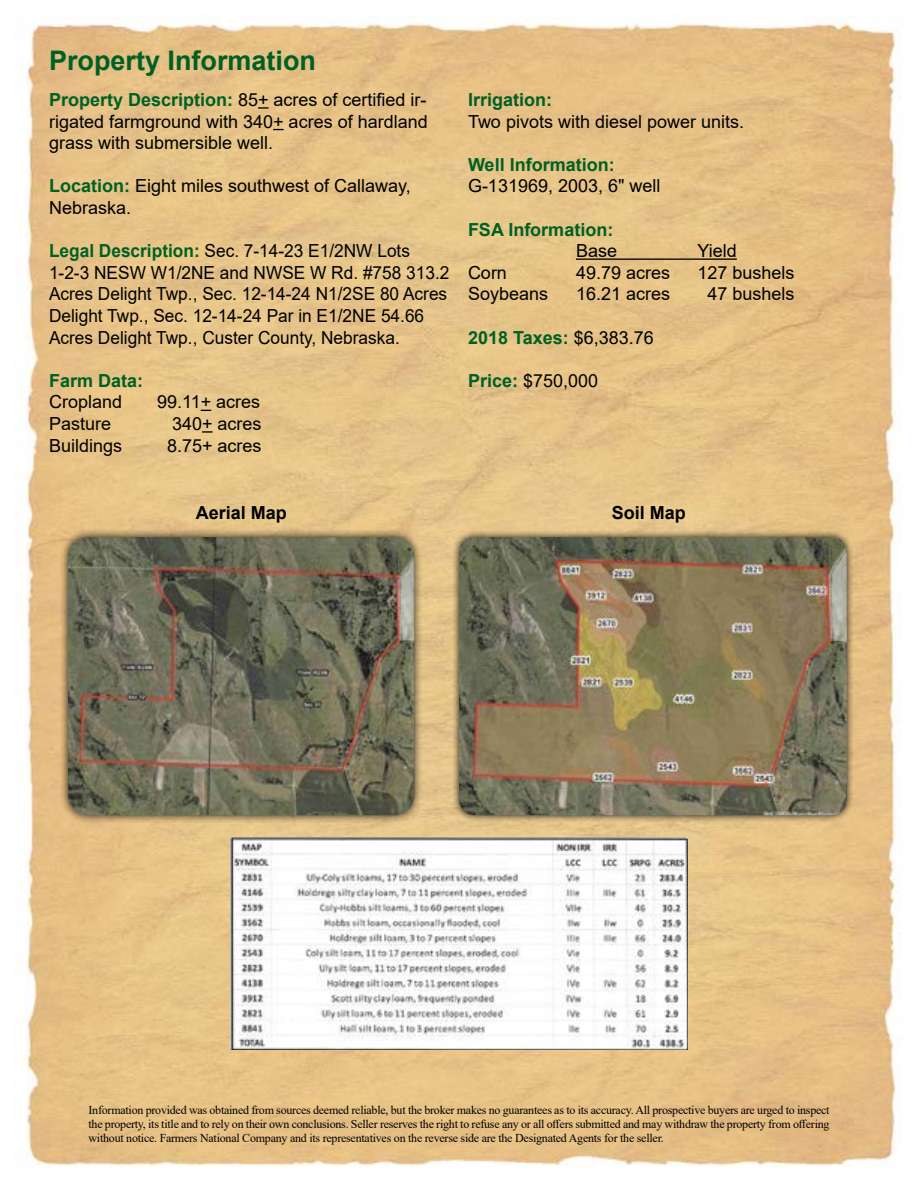
<style>
.page{position:relative;width:918px;height:1188px;background:#fff}
.page>*{position:absolute;margin:0;border:0;box-sizing:border-box;transform-origin:0 0}
.t1{font:700 27px "Arial";color:#006023}
.t2{font:18px/21.6px "Arial";color:#000;text-align:justify}
.t3{font:18px/21.6px "Arial";color:#000;scale:.96 1}
.t4{font:700 18px "Arial";color:#006023}
.t5{font:700 18px "Arial";color:#000}
.t6{font:12px/14.4px "Times New Roman";letter-spacing:-.02em;color:#000;text-align:justify}
.s1{font-weight:700;color:#006023}
.s2{font-weight:400;color:#000}
</style>
<div class="page">
<img style="left:14px;top:15px;width:887px;height:1152px">
<svg style="left:258px;top:107px;width:11px;height:2px"></svg>
<svg style="left:202px;top:431px;width:11px;height:2px"></svg>
<hr style="left:576px;top:258px;width:161px;height:2px;background:#000">
<div style="left:60px;top:529px;width:363px;height:294px;background:#000;opacity:.75"></div>
<img style="left:68px;top:537px;width:346px;height:278px">
<div style="left:452px;top:530px;width:402px;height:292px;background:#000;opacity:.75"></div>
<img style="left:459px;top:537px;width:388px;height:278px">
<img style="left:230px;top:837px;width:458px;height:212px">
<h1 class="t1" style="left:49px;top:41px;width:269px">Property Information</h1>
<h2 class="t2" style="left:49px;top:89px;width:380px"><span class="s1">Property Description:</span> 85+ acres of certified ir&shy;rigated farmground with 340+ acres of hardland grass with submersible well.</h2>
<h2 class="t2" style="left:49px;top:175px;width:363px"><span class="s1">Location:</span> Eight miles southwest of Callaway,<br>Nebraska.</h2>
<h2 class="t3" style="left:49px;top:240px;width:419px"><span class="s1">Legal Description:</span> Sec. 7-14-23 E1/2NW Lots 1-2-3 NESW W1/2NE and NWSE W Rd. #758 313.2<br>Acres Delight Twp., Sec. 12-14-24 N1/2SE 80 Acres Delight Twp., Sec. 12-14-24 Par in E1/2NE 54.66<br>Acres Delight Twp., Custer County, Nebraska.</h2>
<h2 class="t4" style="left:49px;top:368px;width:96px">Farm Data:</h2>
<h2 class="t2" style="left:49px;top:391px;width:75px">Cropland</h2>
<h2 class="t2" style="left:157px;top:391px;width:105px">99.11+ acres</h2>
<h2 class="t2" style="left:49px;top:413px;width:64px">Pasture</h2>
<h2 class="t2" style="left:172px;top:413px;width:91px">340+ acres</h2>
<h2 class="t2" style="left:49px;top:434px;width:75px">Buildings</h2>
<h2 class="t2" style="left:167px;top:434px;width:96px">8.75+ acres</h2>
<h2 class="t4" style="left:468px;top:87px;width:86px">Irrigation:</h2>
<h2 class="t2" style="left:468px;top:110px;width:278px">Two pivots with diesel power units.</h2>
<h2 class="t4" style="left:468px;top:152px;width:148px">Well Information:</h2>
<h2 class="t2" style="left:468px;top:175px;width:194px">G-131969, 2003, 6" well</h2>
<h2 class="t4" style="left:468px;top:217px;width:147px">FSA Information:</h2>
<h2 class="t2" style="left:576px;top:240px;width:43px">Base</h2>
<h2 class="t2" style="left:698px;top:240px;width:41px">Yield</h2>
<h2 class="t2" style="left:468px;top:262px;width:41px">Corn</h2>
<h2 class="t2" style="left:576px;top:262px;width:96px">49.79 acres</h2>
<h2 class="t2" style="left:698px;top:262px;width:99px">127 bushels</h2>
<h2 class="t2" style="left:468px;top:283px;width:82px">Soybeans</h2>
<h2 class="t2" style="left:576px;top:283px;width:96px">16.21 acres</h2>
<h2 class="t2" style="left:708px;top:283px;width:89px">47 bushels</h2>
<h2 class="t4" style="left:468px;top:325px;width:187px">2018 Taxes: <span class="s2">$6,383.76</span></h2>
<h2 class="t2" style="left:468px;top:370px;width:132px"><span class="s1">Price:</span> $750,000</h2>
<h2 class="t5" style="left:196px;top:500px;width:93px">Aerial Map</h2>
<h2 class="t5" style="left:612px;top:500px;width:76px">Soil Map</h2>
<p class="t6" style="left:89px;top:1102px;width:743px">Information provided was obtained from sources deemed reliable, but the broker makes no guarantees as to its accuracy. All prospective buyers are urged to inspect the property, its title and to rely on their own conclusions. Seller reserves the right to refuse any or all offers submitted and may withdraw the property from offering without notice. Farmers National Company and its representatives on the reverse side are the Designated Agents for the seller.</p>
</div>
